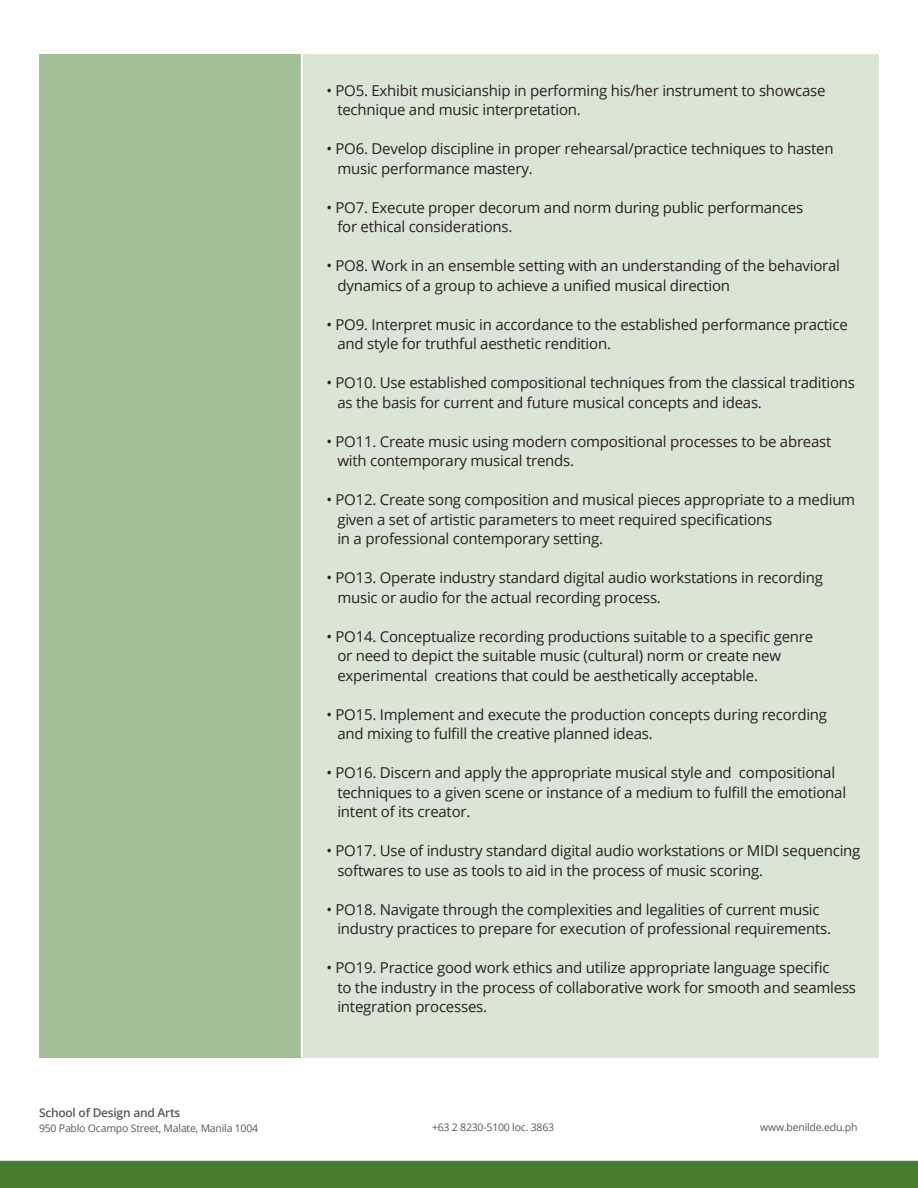
<style>
.page{position:relative;width:918px;height:1188px;background:#fff}
.page>*{position:absolute;margin:0;border:0;box-sizing:border-box;transform-origin:0 0}
.t1{font:15px/19.5px "Open Sans";letter-spacing:-.015em;color:#28211f}
.t2{font:600 12px "Open Sans";letter-spacing:-.02em;color:#58595b}
.t3{font:10.5px "Open Sans";letter-spacing:-.02em;color:#58595b}
</style>
<div class="page">
<div style="left:0;top:1161px;width:918px;height:27px;background:#467e2e"></div>
<div style="left:302px;top:54px;width:576px;height:1004px;background:#dae5d6"></div>
<div style="left:40px;top:54px;width:262px;height:1004px;background:#a2be96"></div>
<hr style="left:301px;top:54px;width:2px;height:1004px;background:#fff">
<p class="t1" style="left:337px;top:80px;width:490px;text-indent:-11px">• PO5. Exhibit musicianship in performing his/her instrument to showcase technique and music interpretation.</p>
<p class="t1" style="left:337px;top:139px;width:498px;text-indent:-11px">• PO6. Develop discipline in proper rehearsal/practice techniques to hasten music performance mastery.</p>
<p class="t1" style="left:337px;top:197px;width:467px;text-indent:-11px">• PO7. Execute proper decorum and norm during public performances for ethical considerations.</p>
<p class="t1" style="left:337px;top:256px;width:504px;text-indent:-11px">• PO8. Work in an ensemble setting with an understanding of the behavioral dynamics of a group to achieve a unified musical direction</p>
<p class="t1" style="left:337px;top:314px;width:512px;text-indent:-11px">• PO9. Interpret music in accordance to the established performance practice and style for truthful aesthetic rendition.</p>
<p class="t1" style="left:337px;top:373px;width:519px;text-indent:-11px">• PO10. Use established compositional techniques from the classical traditions as the basis for current and future musical concepts and ideas.</p>
<p class="t1" style="left:337px;top:431px;width:496px;text-indent:-11px">• PO11. Create music using modern compositional processes to be abreast with contemporary musical trends.</p>
<p class="t1" style="left:337px;top:490px;width:519px;text-indent:-11px">• PO12. Create song composition and musical pieces appropriate to a medium given a set of artistic parameters to meet required specifications<br>in a professional contemporary setting.</p>
<p class="t1" style="left:337px;top:568px;width:487px;text-indent:-11px">• PO13. Operate industry standard digital audio workstations in recording music or audio for the actual recording process.</p>
<p class="t1" style="left:337px;top:626px;width:477px;text-indent:-11px">• PO14. Conceptualize recording productions suitable to a specific genre or need to depict the suitable music (cultural) norm or create new experimental creations that could be aesthetically acceptable.</p>
<p class="t1" style="left:337px;top:704px;width:491px;text-indent:-11px">• PO15. Implement and execute the production concepts during recording and mixing to fulfill the creative planned ideas.</p>
<p class="t1" style="left:337px;top:763px;width:510px;text-indent:-11px">• PO16. Discern and apply the appropriate musical style and compositional techniques to a given scene or instance of a medium to fulfill the emotional intent of its creator.</p>
<p class="t1" style="left:337px;top:841px;width:525px;text-indent:-11px">• PO17. Use of industry standard digital audio workstations or MIDI sequencing softwares to use as tools to aid in the process of music scoring.</p>
<p class="t1" style="left:337px;top:899px;width:495px;text-indent:-11px">• PO18. Navigate through the complexities and legalities of current music industry practices to prepare for execution of professional requirements.</p>
<p class="t1" style="left:337px;top:958px;width:520px;text-indent:-11px">• PO19. Practice good work ethics and utilize appropriate language specific<br>to the industry in the process of collaborative work for smooth and seamless integration processes.</p>
<p class="t2" style="left:39px;top:1104px;width:143px">School of Design and Arts</p>
<p class="t3" style="left:39px;top:1121px;width:221px">950 Pablo Ocampo Street, Malate, Manila 1004</p>
<p class="t3" style="left:432px;top:1120px;width:124px">+63 2 8230-5100 loc. 3863</p>
<p class="t3" style="left:760px;top:1120px;width:99px">www.benilde.edu.ph</p>
</div>
